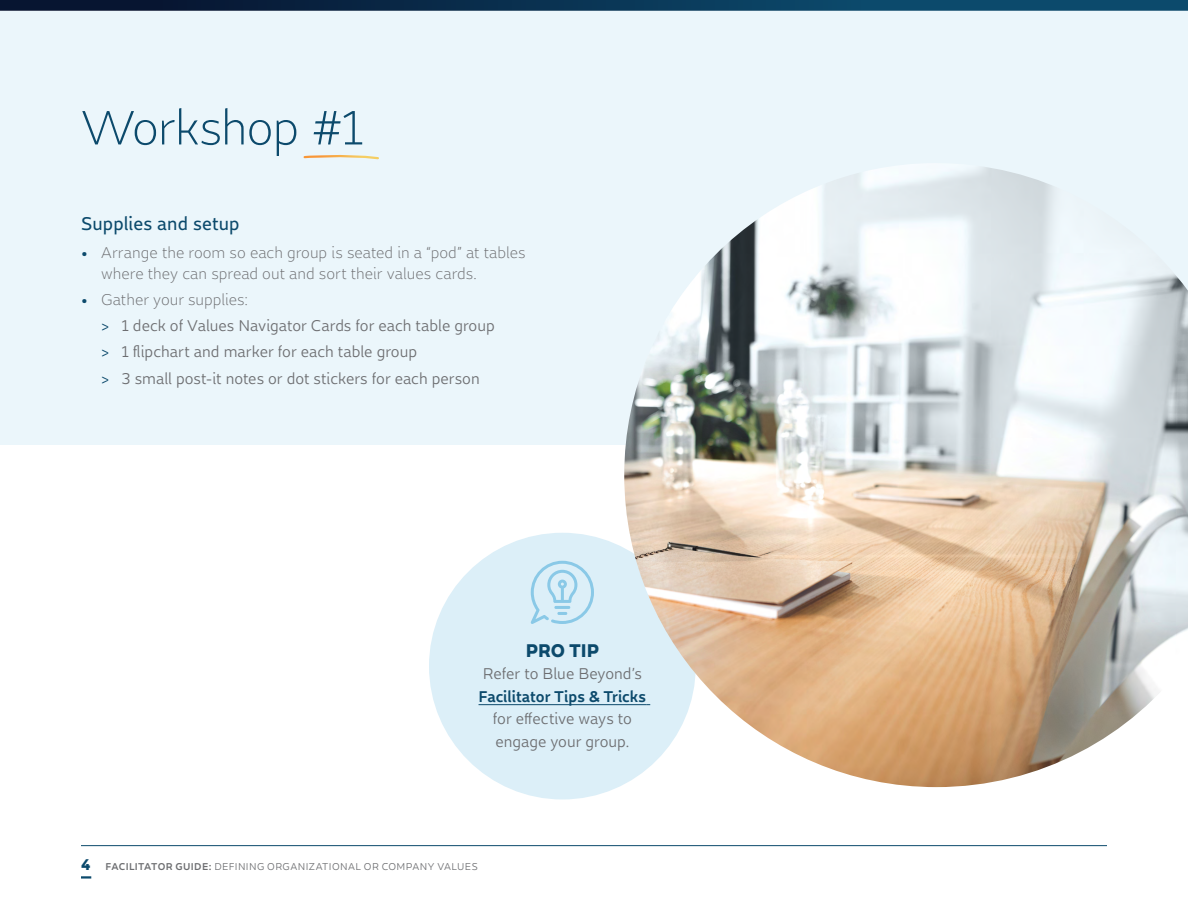
<style>
.page{position:relative;width:1188px;height:918px;background:#fff}
.page>*{position:absolute;margin:0;border:0;box-sizing:border-box;transform-origin:0 0}
.t1{font:51px "Dupla";letter-spacing:-.02em;color:#0c4a6c}
.t2{font:600 19.5px "Dupla";letter-spacing:.01em;color:#0c4a6c}
.t3{font:800 19.5px "Dupla";letter-spacing:-.005em;color:#0c4a6c}
.t4{font:16.5px/26.2px "Dupla";color:#6d6e71}
.t5{font:16.5px/21px "Dupla";color:#6d6e71}
.t6{font:700 16.5px "Dupla";color:#0c4a6c}
.t7{font:10.5px "Dupla";letter-spacing:.04em;color:#6d6e71}
.s1{font-weight:700;color:#0c4a6c}
.s2{font-style:inherit}
.s3{color:#0c4a6c}
.s4{font-weight:800;font-size:16.5px;color:#0c4a6c}
.s5{font-weight:700}
</style>
<div class="page">
<svg style="left:81px;top:876px;width:10px;height:3px"></svg>
<hr style="left:81px;top:845px;width:1026px;height:1px;background:#0c4a6c">
<svg style="left:0;top:0;width:1188px;height:11px;background:#0f3756"></svg>
<div style="left:0;top:11px;width:1188px;height:433px;background:#ebf6fb"></div>
<svg style="left:303px;top:155px;width:76px;height:5px"></svg>
<div style="left:424px;top:527px;width:277px;height:278px;background:#dceff8;border-radius:50%"></div>
<div style="left:419px;top:522px;width:287px;height:288px;border:10px solid #fff;border-radius:50%"></div>
<svg style="left:531px;top:561px;width:63px;height:63px"></svg>
<hr style="left:479px;top:704px;width:167px;height:1px;background:#0c4a6c">
<img style="left:624px;top:164px;width:564px;height:623px">
<h1 class="t1" style="left:81px;top:94px;width:284px">Workshop #1</h1>
<p class="t2" style="left:81px;top:210px;width:160px">Supplies and setup</p>
<p class="t5" style="left:101px;top:241px;width:426px;text-indent:-20px"><span class="s1">•</span> Arrange the room so each group is seated in a “pod” at tables where they can spread out and sort their values cards.</p>
<p class="t4" style="left:101px;top:286px;width:395px;text-indent:-20px"><span class="s1">•</span> <span class="s2">Gather your supplies:<br></span><span class="s3">&gt;</span> 1 deck of Values Navigator Cards for each table group <span class="s3">&gt;</span> 1 flipchart and marker for each table group<br><span class="s3">&gt;</span> 3 small post-it notes or dot stickers for each person</p>
<p class="t3" style="left:526px;top:635px;width:75px">PRO TIP</p>
<p class="t4" style="left:483px;top:660px;width:161px">Refer to Blue Beyond’s</p>
<p class="t6" style="left:479px;top:684px;width:169px">Facilitator Tips &amp; Tricks</p>
<p class="t4" style="left:493px;top:707px;width:140px;line-height:22.5px">for effective ways to engage your group.</p>
<p class="t7" style="left:81px;top:859px;width:398px"><span class="s4">4</span> <span class="s5">FACILITATOR GUIDE:</span> DEFINING ORGANIZATIONAL OR COMPANY VALUES</p>
</div>
